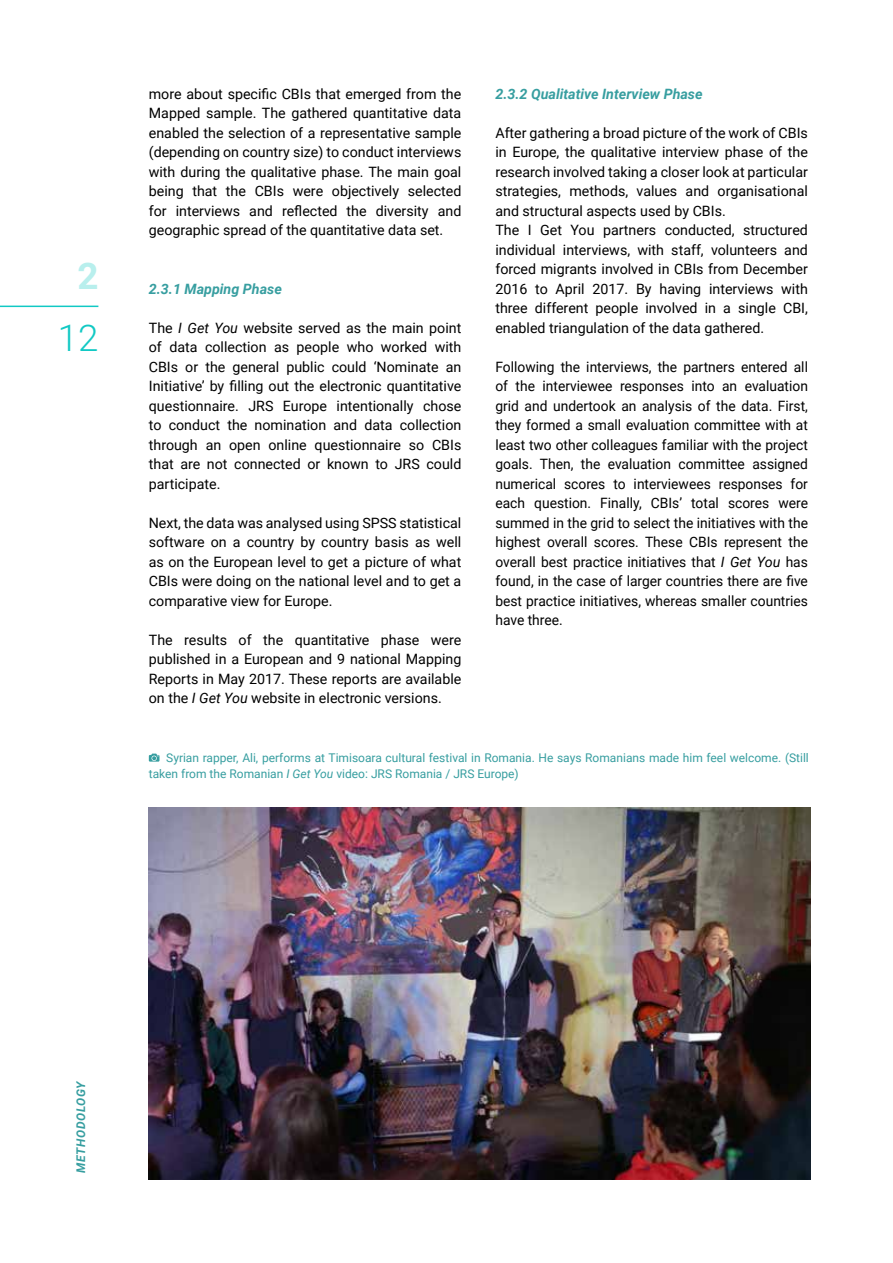
<style>
.page{position:relative;width:893px;height:1263px;background:#fff}
.page>*{position:absolute;margin:0;border:0;box-sizing:border-box;transform-origin:0 0}
.t1{font:300 36.75px "Roboto";color:#12c9c4}
.t2{font:700 36.75px "Roboto";color:#b8efed}
.t3{font:14.25px/19.5px "Roboto";color:#000;text-align:justify}
.t4{font:italic 700 14.25px "Roboto";color:#379ea0}
.t5{font:12px/16.5px "Roboto";color:#379ea0}
.t6{font:italic 700 12px "Roboto";letter-spacing:.05em;color:#379ea0}
.s1{font-style:italic}
</style>
<div class="page">
<hr style="left:0;top:306px;width:98px;height:1px;background:#12c9c4">
<img style="left:149px;top:807px;width:661px;height:372px">
<svg style="left:149px;top:753px;width:10px;height:9px"></svg>
<h1 class="t2" style="left:77px;top:250px;width:23px">2</h1>
<h1 class="t1" style="left:58px;top:312px;width:42px">12</h1>
<p class="t3" style="left:149px;top:83px;width:314px">more about specific CBIs that emerged from the Mapped sample. The gathered quantitative data enabled the selection of a representative sample (depending on country size) to conduct interviews with during the qualitative phase. The main goal being that the CBIs were objectively selected for interviews and reflected the diversity and geographic spread of the quantitative data set.</p>
<p class="t4" style="left:149px;top:279px;width:135px">2.3.1 Mapping Phase</p>
<p class="t3" style="left:149px;top:317px;width:314px">The <span class="s1">I Get You</span> website served as the main point of data collection as people who worked with CBIs or the general public could ‘Nominate an Initiative’ by filling out the electronic quantitative questionnaire. JRS Europe intentionally chose to conduct the nomination and data collection through an open online questionnaire so CBIs that are not connected or known to JRS could participate.</p>
<p class="t3" style="left:149px;top:512px;width:314px">Next, the data was analysed using SPSS statistical software on a country by country basis as well as on the European level to get a picture of what CBIs were doing on the national level and to get a comparative view for Europe.</p>
<p class="t3" style="left:149px;top:629px;width:314px">The results of the quantitative phase were published in a European and 9 national Mapping Reports in May 2017. These reports are available on the <span class="s1">I Get You</span> website in electronic versions.</p>
<p class="t4" style="left:495px;top:84px;width:209px">2.3.2 Qualitative Interview Phase</p>
<p class="t3" style="left:495px;top:122px;width:314px;text-align:left">After gathering a broad picture of the work of CBIs in Europe, the qualitative interview phase of the research involved taking a closer look at particular strategies, methods, values and organisational and structural aspects used by CBIs.<br>The I Get You partners conducted, structured individual interviews, with staff, volunteers and forced migrants involved in CBIs from December 2016 to April 2017. By having interviews with three different people involved in a single CBI, enabled triangulation of the data gathered.</p>
<p class="t3" style="left:495px;top:356px;width:314px">Following the interviews, the partners entered all of the interviewee responses into an evaluation grid and undertook an analysis of the data. First, they formed a small evaluation committee with at least two other colleagues familiar with the project goals. Then, the evaluation committee assigned numerical scores to interviewees responses for each question. Finally, CBIs’ total scores were summed in the grid to select the initiatives with the highest overall scores. These CBIs represent the overall best practice initiatives that <span class="s1">I Get You</span> has found, in the case of larger countries there are five best practice initiatives, whereas smaller countries have three.</p>
<p class="t5" style="left:149px;top:749px;width:662px;text-indent:17px">Syrian rapper, Ali, performs at Timisoara cultural festival in Romania. He says Romanians made him feel welcome. (Still taken from the Romanian <span class="s1">I Get You</span> video: JRS Romania / JRS Europe)</p>
<p class="t6" style="left:73px;top:1173px;width:94px;rotate:-90deg">METHODOLOGY</p>
</div>
